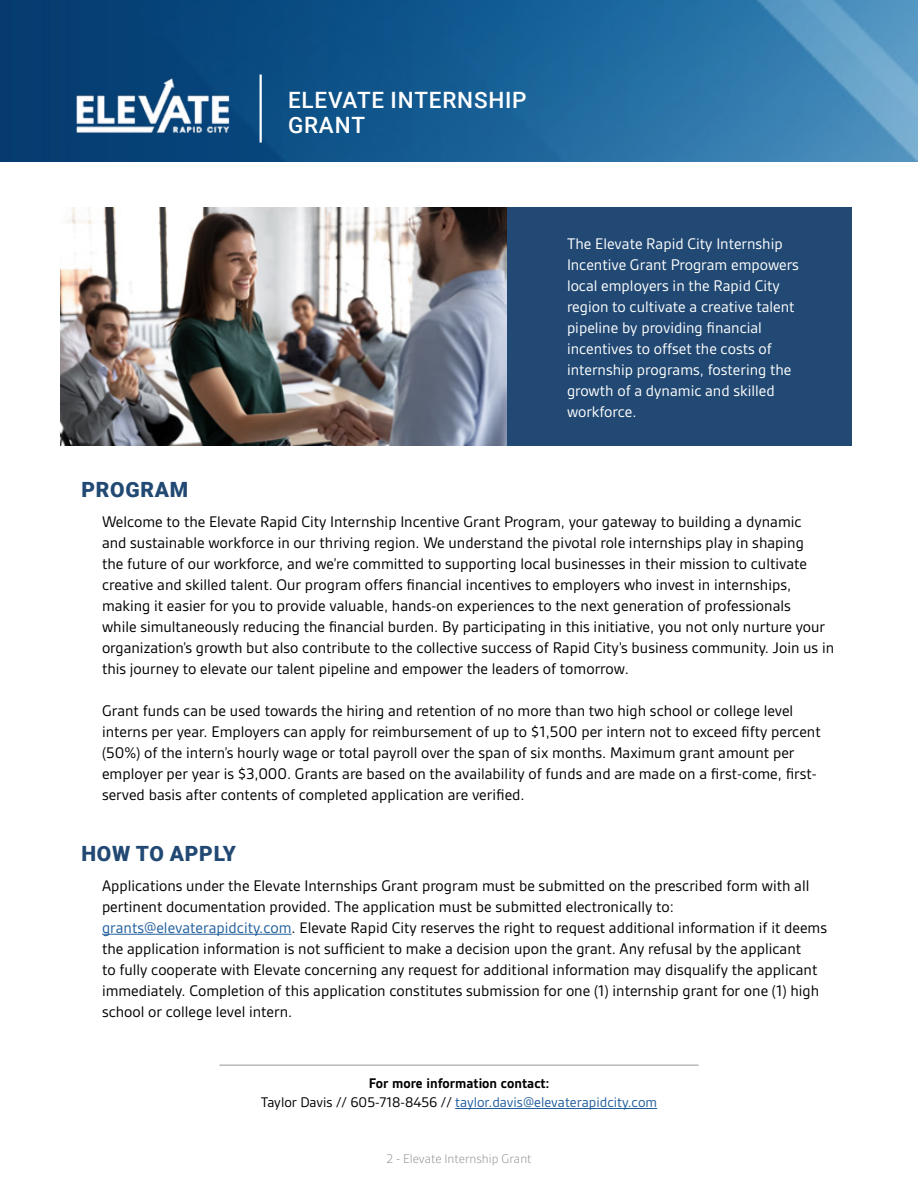
<style>
.page{position:relative;width:918px;height:1188px;background:#fff}
.page>*{position:absolute;margin:0;border:0;box-sizing:border-box;transform-origin:0 0}
.t1{font:500 22.5px/25.5px "Roboto";letter-spacing:.035em;color:#fff}
.t2{font:900 21px "Roboto";letter-spacing:.035em;color:#214973}
.t3{font:16.5px/21px "Gesta";color:#000}
.t4{font:16.5px/21px "Gesta";color:#fff}
.t5{font:15px/19.5px "Gesta";color:#215e9e;text-align:center}
.t6{font:300 13.5px "Gesta";color:#939598}
.s1{color:#215e9e}
.s2{font-weight:700;color:#000}
.s3{color:#000}
</style>
<div class="page">
<img style="left:0;top:0;width:918px;height:162px">
<hr style="left:260px;top:75px;width:2px;height:68px;background:#fff">
<img style="left:61px;top:51px;width:184px;height:106px">
<div style="left:61px;top:207px;width:791px;height:239px;background:#214973"></div>
<hr style="left:102px;top:934px;width:190px;height:1px;background:#215e9e">
<hr style="left:455px;top:1108px;width:202px;height:1px;background:#215e9e">
<hr style="left:220px;top:1065px;width:478px;height:1px;background:#939598">
<img style="left:61px;top:207px;width:446px;height:239px">
<h1 class="t1" style="left:288px;top:86px;width:240px">ELEVATE INTERNSHIP<br>GRANT</h1>
<p class="t4" style="left:567px;top:233px;width:233px">The Elevate Rapid City Internship<br>Incentive Grant Program empowers local employers in the Rapid City region to cultivate a creative talent pipeline by providing financial incentives to offset the costs of internship programs, fostering the growth of a dynamic and skilled workforce.</p>
<p class="t2" style="left:81px;top:475px;width:108px">PROGRAM</p>
<p class="t3" style="left:102px;top:511px;width:734px">Welcome to the Elevate Rapid City Internship Incentive Grant Program, your gateway to building a dynamic<br>and sustainable workforce in our thriving region. We understand the pivotal role internships play in shaping<br>the future of our workforce, and we’re committed to supporting local businesses in their mission to cultivate creative and skilled talent. Our program offers financial incentives to employers who invest in internships, making it easier for you to provide valuable, hands-on experiences to the next generation of professionals<br>while simultaneously reducing the financial burden. By participating in this initiative, you not only nurture your organization’s growth but also contribute to the collective success of Rapid City’s business community. Join us in this journey to elevate our talent pipeline and empower the leaders of tomorrow.</p>
<p class="t3" style="left:102px;top:700px;width:720px">Grant funds can be used towards the hiring and retention of no more than two high school or college level interns per year. Employers can apply for reimbursement of up to $1,500 per intern not to exceed fifty percent (50%) of the intern’s hourly wage or total payroll over the span of six months. Maximum grant amount per employer per year is $3,000. Grants are based on the availability of funds and are made on a first-come, first&shy;served basis after contents of completed application are verified.</p>
<p class="t2" style="left:81px;top:838px;width:156px">HOW TO APPLY</p>
<p class="t3" style="left:102px;top:875px;width:727px">Applications under the Elevate Internships Grant program must be submitted on the prescribed form with all pertinent documentation provided. The application must be submitted electronically to: <span class="s1">grants@elevaterapidcity.com</span>. Elevate Rapid City reserves the right to request additional information if it deems the application information is not sufficient to make a decision upon the grant. Any refusal by the applicant<br>to fully cooperate with Elevate concerning any request for additional information may disqualify the applicant immediately. Completion of this application constitutes submission for one (1) internship grant for one (1) high school or college level intern.</p>
<p class="t5" style="left:261px;top:1073px;width:398px"><span class="s2">For more information contact:<br></span><span class="s3">Taylor Davis // 605-718-8456 //</span> taylor.davis@elevaterapidcity.com</p>
<p class="t6" style="left:386px;top:1151px;width:147px">2 - Elevate Internship Grant</p>
</div>
